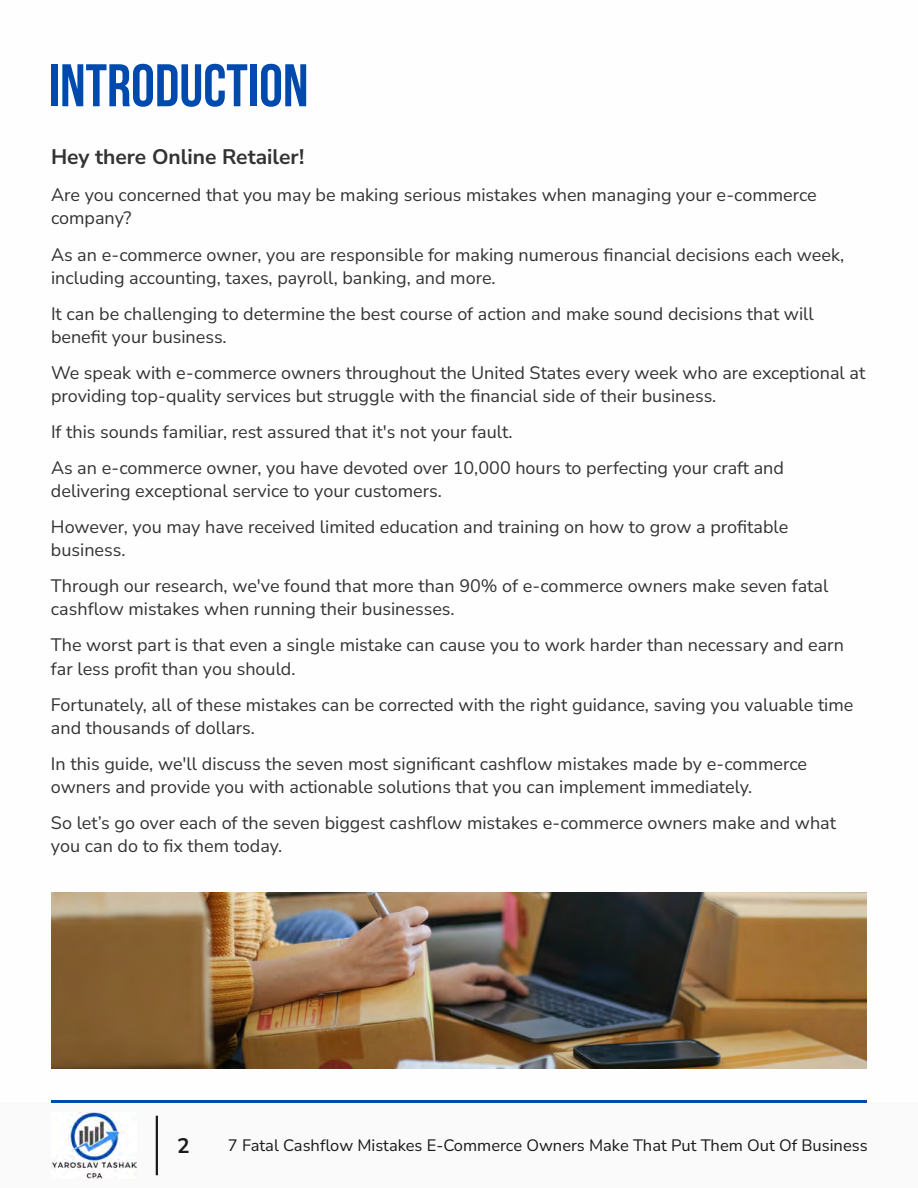
<style>
.page{position:relative;width:918px;height:1188px;background:#fff}
.page>*{position:absolute;margin:0;border:0;box-sizing:border-box;transform-origin:0 0}
.t1{font:700 60px "Bebas Neue";color:#004aad}
.t2{font:700 21px "Nunito Sans";color:#333}
.t3{font:700 21px "Nunito Sans";color:#1a1a1a}
.t4{font:18px/36px "Nunito Sans";color:#333}
.t5{font:16.5px "Nunito Sans";color:#1a1a1a}
</style>
<div class="page">
<img style="left:51px;top:892px;width:816px;height:177px">
<div style="left:0;top:1103px;width:918px;height:85px;background:#fafafa"></div>
<hr style="left:51px;top:1101px;width:816px;height:2px;background:#004aad">
<hr style="left:156px;top:1116px;width:2px;height:59px;background:#1a1a1a">
<img style="left:51px;top:1113px;width:85px;height:65px">
<h1 class="t1" style="left:49px;top:61px;width:261px">INTRODUCTION</h1>
<p class="t2" style="left:51px;top:143px;width:255px">Hey there Online Retailer!</p>
<p class="t4" style="left:51px;top:184px;width:767px;line-height:23.1px">Are you concerned that you may be making serious mistakes when managing your e-commerce company?</p>
<p class="t4" style="left:51px;top:243px;width:795px;line-height:23.1px">As an e-commerce owner, you are responsible for making numerous financial decisions each week, including accounting, taxes, payroll, banking, and more.</p>
<p class="t4" style="left:51px;top:302px;width:764px;line-height:23.1px">It can be challenging to determine the best course of action and make sound decisions that will benefit your business.</p>
<p class="t4" style="left:51px;top:361px;width:816px;line-height:23.1px">We speak with e-commerce owners throughout the United States every week who are exceptional at providing top-quality services but struggle with the financial side of their business.</p>
<p class="t4" style="left:51px;top:414px;width:735px">If this sounds familiar, rest assured that it's not your fault.<br>As an e-commerce owner, you have devoted over 10,000 hours to perfecting your craft and</p>
<p class="t4" style="left:51px;top:473px;width:739px">delivering exceptional service to your customers.<br>However, you may have received limited education and training on how to grow a profitable</p>
<p class="t4" style="left:51px;top:532px;width:779px">business.<br>Through our research, we've found that more than 90% of e-commerce owners make seven fatal</p>
<p class="t4" style="left:51px;top:592px;width:794px">cashflow mistakes when running their businesses.<br>The worst part is that even a single mistake can cause you to work harder than necessary and earn</p>
<p class="t4" style="left:51px;top:651px;width:804px">far less profit than you should.<br>Fortunately, all of these mistakes can be corrected with the right guidance, saving you valuable time</p>
<p class="t4" style="left:51px;top:710px;width:758px">and thousands of dollars.<br>In this guide, we'll discuss the seven most significant cashflow mistakes made by e-commerce</p>
<p class="t4" style="left:51px;top:769px;width:787px">owners and provide you with actionable solutions that you can implement immediately.<br>So let’s go over each of the seven biggest cashflow mistakes e-commerce owners make and what</p>
<p class="t4" style="left:51px;top:828px;width:233px">you can do to fix them today.</p>
<p class="t3" style="left:177px;top:1132px;width:14px">2</p>
<p class="t5" style="left:228px;top:1135px;width:641px">7 Fatal Cashflow Mistakes E-Commerce Owners Make That Put Them Out Of Business</p>
</div>
